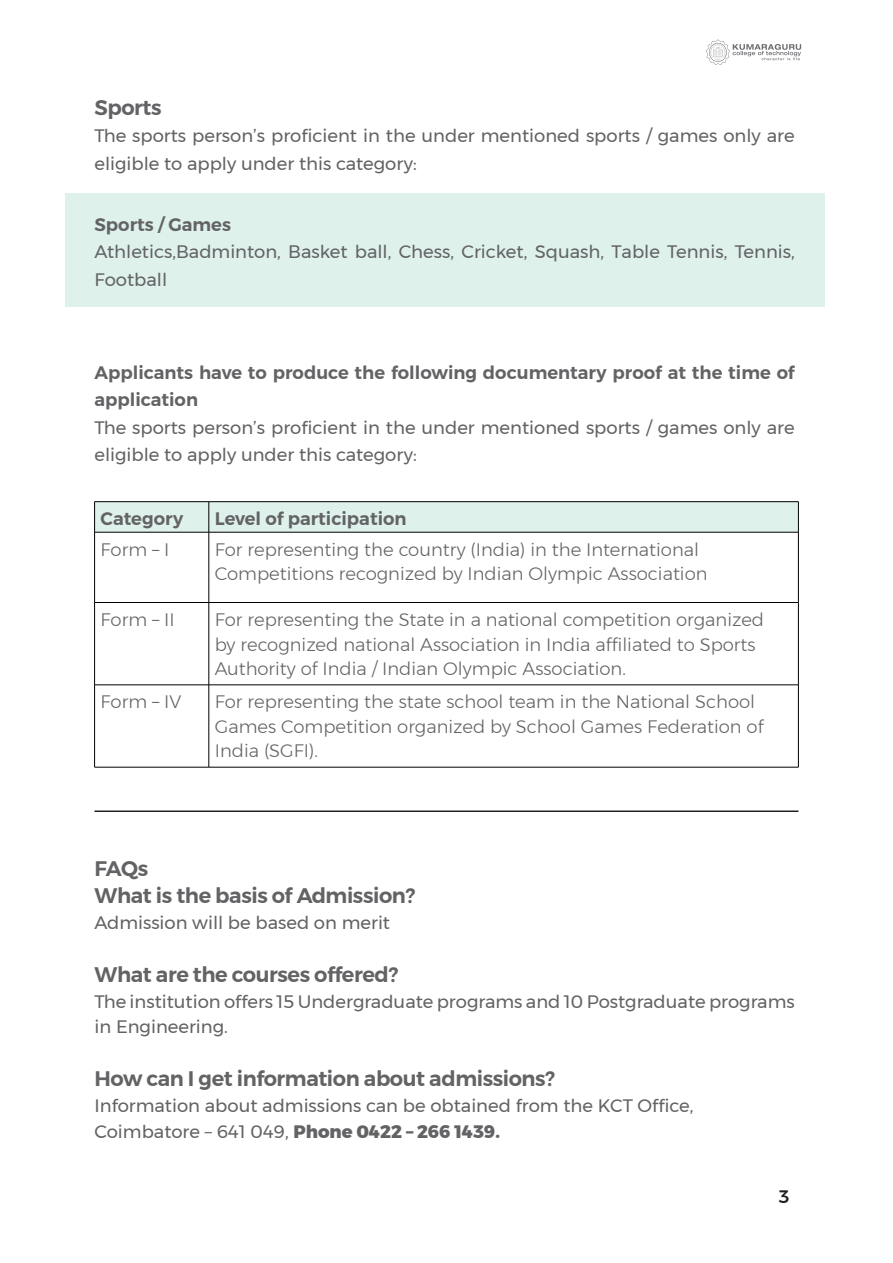
<style>
.page{position:relative;width:893px;height:1263px;background:#fff}
.page>*{position:absolute;margin:0;border:0;box-sizing:border-box;transform-origin:0 0}
.t1{font:600 21px "Montserrat";letter-spacing:-.02em;color:#636366}
.t2{font:18px/27.6px "Montserrat";color:#636366}
.t3{font:300 18px/24.6px "Montserrat";color:#636366}
.t4{font:600 18px/27.6px "Montserrat";color:#636366}
.t5{font:500 18px "Montserrat";color:#231f20}
.s1{font-weight:800}
</style>
<div class="page">
<svg style="left:706px;top:39px;width:95px;height:26px"></svg>
<div style="left:65px;top:193px;width:759px;height:113px;background:#def1eb"></div>
<svg style="left:95px;top:502px;width:703px;height:30px;background:#daece6"></svg>
<hr style="left:94px;top:501px;width:115px;height:1px;background:#000">
<hr style="left:94px;top:502px;width:1px;height:30px;background:#000">
<hr style="left:209px;top:501px;width:589px;height:1px;background:#000">
<hr style="left:798px;top:502px;width:1px;height:30px;background:#000">
<hr style="left:94px;top:532px;width:115px;height:1px;background:#000">
<hr style="left:209px;top:532px;width:589px;height:1px;background:#000">
<hr style="left:209px;top:502px;width:1px;height:30px;background:#000">
<hr style="left:94px;top:532px;width:1px;height:70px;background:#000">
<hr style="left:209px;top:532px;width:1px;height:70px;background:#000">
<hr style="left:798px;top:532px;width:1px;height:70px;background:#000">
<hr style="left:94px;top:602px;width:115px;height:1px;background:#000">
<hr style="left:94px;top:603px;width:1px;height:82px;background:#000">
<hr style="left:209px;top:602px;width:589px;height:1px;background:#000">
<hr style="left:209px;top:603px;width:1px;height:82px;background:#000">
<hr style="left:798px;top:603px;width:1px;height:82px;background:#000">
<hr style="left:94px;top:684px;width:115px;height:1px;background:#000">
<hr style="left:94px;top:685px;width:1px;height:82px;background:#000">
<hr style="left:209px;top:684px;width:589px;height:1px;background:#000">
<hr style="left:209px;top:685px;width:1px;height:82px;background:#000">
<hr style="left:798px;top:685px;width:1px;height:82px;background:#000">
<hr style="left:94px;top:767px;width:115px;height:1px;background:#000">
<hr style="left:209px;top:767px;width:589px;height:1px;background:#000">
<hr style="left:94px;top:810px;width:704px;height:2px;background:#231f20">
<p class="t1" style="left:94px;top:91px;width:69px">Sports</p>
<p class="t2" style="left:94px;top:122px;width:702px">The sports person’s proficient in the under mentioned sports / games only are eligible to apply under this category:</p>
<p class="t4" style="left:94px;top:210px;width:138px">Sports / Games</p>
<p class="t2" style="left:94px;top:238px;width:702px">Athletics,Badminton, Basket ball, Chess, Cricket, Squash, Table Tennis, Tennis,<br>Football</p>
<p class="t4" style="left:94px;top:358px;width:702px">Applicants have to produce the following documentary proof at the time of application</p>
<p class="t2" style="left:94px;top:413px;width:702px">The sports person’s proficient in the under mentioned sports / games only are eligible to apply under this category:</p>
<p class="t4" style="left:101px;top:505px;width:84px">Category</p>
<p class="t4" style="left:215px;top:505px;width:193px">Level of participation</p>
<p class="t3" style="left:101px;top:537px;width:70px">Form – I</p>
<p class="t3" style="left:215px;top:537px;width:494px">For representing the country (India) in the International<br>Competitions recognized by Indian Olympic Association</p>
<p class="t3" style="left:101px;top:607px;width:76px">Form – II</p>
<p class="t3" style="left:215px;top:607px;width:551px">For representing the State in a national competition organized by recognized national Association in India affiliated to Sports<br>Authority of India / Indian Olympic Association.</p>
<p class="t3" style="left:101px;top:689px;width:82px">Form – IV</p>
<p class="t3" style="left:215px;top:689px;width:550px">For representing the state school team in the National School<br>Games Competition organized by School Games Federation of<br>India (SGFI).</p>
<p class="t1" style="left:94px;top:851px;width:55px">FAQs</p>
<p class="t1" style="left:94px;top:878px;width:322px">What is the basis of Admission?</p>
<p class="t2" style="left:94px;top:908px;width:297px">Admission will be based on merit</p>
<p class="t1" style="left:94px;top:958px;width:305px">What are the courses offered?</p>
<p class="t2" style="left:94px;top:989px;width:702px;line-height:24.6px">The institution offers 15 Undergraduate programs and 10 Postgraduate programs in Engineering.</p>
<p class="t1" style="left:94px;top:1061px;width:462px">How can I get information about admissions?</p>
<p class="t2" style="left:94px;top:1091px;width:601px">Information about admissions can be obtained from the KCT Office,</p>
<p class="t2" style="left:94px;top:1117px;width:407px">Coimbatore – 641 049, <span class="s1">Phone 0422 – 266 1439.</span></p>
<p class="t5" style="left:779px;top:1183px;width:12px">3</p>
</div>
